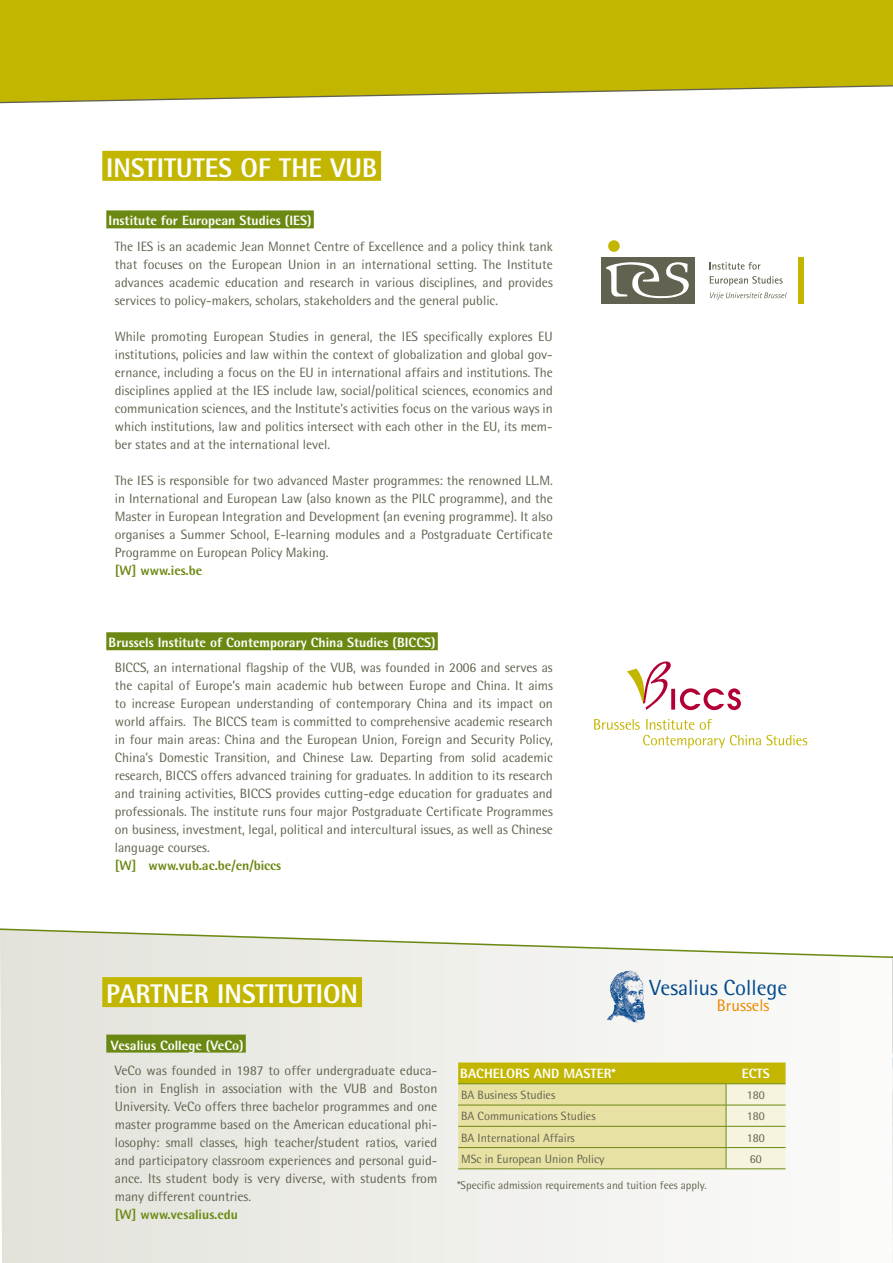
<style>
.page{position:relative;width:893px;height:1263px;background:#fff}
.page>*{position:absolute;margin:0;border:0;box-sizing:border-box;transform-origin:0 0}
.t1{font:800 27px "Rotis Semi Sans";color:#fff}
.t2{font:21.9px "Rotis Semi Sans";color:#004c93}
.t3{font:16.65px "Rotis Semi Sans";color:#f18e00}
.t4{font:13.5px/18px "Rotis Semi Sans";color:#626250;text-align:justify}
.t5{font:800 13.5px "Rotis Semi Sans";color:#fff}
.t6{font:800 13.5px "Rotis Semi Sans";color:#6b8912}
.t7{font:12px "Rotis Semi Sans";color:#626250}
.t8{font:11.25px "Rotis Semi Sans";color:#626250}
</style>
<div class="page">
<svg style="left:0;top:987px;width:893px;height:276px"></svg>
<img style="left:607px;top:987px;width:41px;height:40px">
<div style="left:106px;top:1034px;width:140px;height:18px;background:#6b8912"></div>
<div style="left:102px;top:977px;width:260px;height:30px;background:#c3b600"></div>
<svg style="left:458px;top:1062px;width:328px;height:106px;background:#ddd786"></svg>
<hr style="left:726px;top:1083px;width:60px;height:1px;background:#6b8912">
<hr style="left:726px;top:1105px;width:60px;height:1px;background:#6b8912">
<hr style="left:726px;top:1126px;width:60px;height:1px;background:#6b8912">
<hr style="left:726px;top:1147px;width:60px;height:1px;background:#6b8912">
<hr style="left:458px;top:1168px;width:268px;height:1px;background:#6b8912">
<hr style="left:726px;top:1168px;width:60px;height:1px;background:#6b8912">
<svg style="left:0;top:0;width:893px;height:104px;background:#c7bb17"></svg>
<div style="left:601px;top:257px;width:93px;height:46px;background:#626250"></div>
<svg style="left:606px;top:262px;width:83px;height:36px"></svg>
<div style="left:608px;top:240px;width:12px;height:12px;background:#c3b600;border-radius:50%"></div>
<svg style="left:710px;top:262px;width:50px;height:8px"></svg>
<svg style="left:710px;top:276px;width:73px;height:10px"></svg>
<svg style="left:710px;top:292px;width:77px;height:8px"></svg>
<div style="left:798px;top:257px;width:5px;height:46px;background:#c3b600"></div>
<div style="left:106px;top:210px;width:208px;height:18px;background:#6b8912"></div>
<div style="left:106px;top:632px;width:332px;height:18px;background:#6b8912"></div>
<div style="left:102px;top:151px;width:279px;height:30px;background:#c3b600"></div>
<svg style="left:0;top:928px;width:893px;height:59px"></svg>
<svg style="left:627px;top:661px;width:114px;height:49px"></svg>
<svg style="left:594px;top:719px;width:213px;height:29px"></svg>
<h1 class="t1" style="left:106px;top:150px;width:272px">IN STITUTES OF THE VUB</h1>
<p class="t5" style="left:109px;top:212px;width:205px">Institute for European Studies (IES)</p>
<p class="t4" style="left:115px;top:237px;width:439px">The IES is an academic Jean Monnet Centre of Excellence and a policy think tank that focuses on the European Union in an international setting. The Institute advances academic education and research in various disciplines, and provides services to policy-makers, scholars, stakeholders and the general public.</p>
<p class="t4" style="left:115px;top:327px;width:439px">While promoting European Studies in general, the IES specifically explores EU institutions, policies and law within the context of globalization and global gov&shy;ernance, including a focus on the EU in international affairs and institutions. The disciplines applied at the IES include law, social/political sciences, economics and communication sciences, and the Institute’s activities focus on the various ways in which institutions, law and politics intersect with each other in the EU, its mem&shy;ber states and at the international level.</p>
<p class="t4" style="left:115px;top:471px;width:439px">The IES is responsible for two advanced Master programmes: the renowned LL.M. in International and European Law (also known as the PILC programme), and the Master in European Integration and Development (an evening programme). It also organises a Summer School, E-learning modules and a Postgraduate Certificate Programme on European Policy Making.</p>
<p class="t6" style="left:115px;top:561px;width:89px">[W] www.ies.be</p>
<p class="t5" style="left:109px;top:634px;width:328px">Brussels Institute of Contemporary China Studies (BICCS)</p>
<p class="t4" style="left:115px;top:659px;width:439px">BICCS, an international flagship of the VUB, was founded in 2006 and serves as the capital of Europe’s main academic hub between Europe and China. It aims to increase European understanding of contemporary China and its impact on world affairs. The BICCS team is committed to comprehensive academic research in four main areas: China and the European Union, Foreign and Security Policy, China’s Domestic Transition, and Chinese Law. Departing from solid academic research, BICCS offers advanced training for graduates. In addition to its research and training activities, BICCS provides cutting-edge education for graduates and professionals. The institute runs four major Postgraduate Certificate Programmes on business, investment, legal, political and intercultural issues, as well as Chinese language courses.</p>
<p class="t6" style="left:115px;top:857px;width:168px">[W] www.vub.ac.be/en/biccs</p>
<h1 class="t1" style="left:106px;top:976px;width:224px">PARTNER IN STITUTION</h1>
<p class="t5" style="left:111px;top:1036px;width:134px">Vesalius College (VeCo)</p>
<h2 class="t2" style="left:650px;top:975px;width:139px">Vesalius College</h2>
<p class="t3" style="left:717px;top:996px;width:54px">Brussels</p>
<p class="t4" style="left:115px;top:1061px;width:324px">VeCo was founded in 1987 to offer undergraduate educa&shy;tion in English in association with the VUB and Boston University. VeCo offers three bachelor programmes and one master programme based on the American educational phi&shy;losophy: small classes, high teacher/student ratios, varied and participatory classroom experiences and personal guid&shy;ance. Its student body is very diverse, with students from many different countries.</p>
<p class="t6" style="left:115px;top:1205px;width:125px">[W] www.vesalius.edu</p>
<p class="t5" style="left:460px;top:1065px;width:83px">BACH ELORS AND</p>
<p class="t5" style="left:563px;top:1065px;width:54px">MASTER*</p>
<p class="t5" style="left:742px;top:1065px;width:30px">ECTS</p>
<p class="t7" style="left:461px;top:1088px;width:96px">BA Business Studies</p>
<p class="t7" style="left:747px;top:1088px;width:20px">180</p>
<p class="t7" style="left:461px;top:1109px;width:136px">BA Communications Studies</p>
<p class="t7" style="left:747px;top:1109px;width:20px">180</p>
<p class="t7" style="left:461px;top:1130px;width:115px">BA International Affairs</p>
<p class="t7" style="left:747px;top:1130px;width:20px">180</p>
<p class="t7" style="left:461px;top:1152px;width:145px">MSc in European Union Policy</p>
<p class="t7" style="left:750px;top:1152px;width:14px">60</p>
<p class="t8" style="left:457px;top:1178px;width:251px">*Specific admission requirements and tuition fees apply.</p>
</div>
